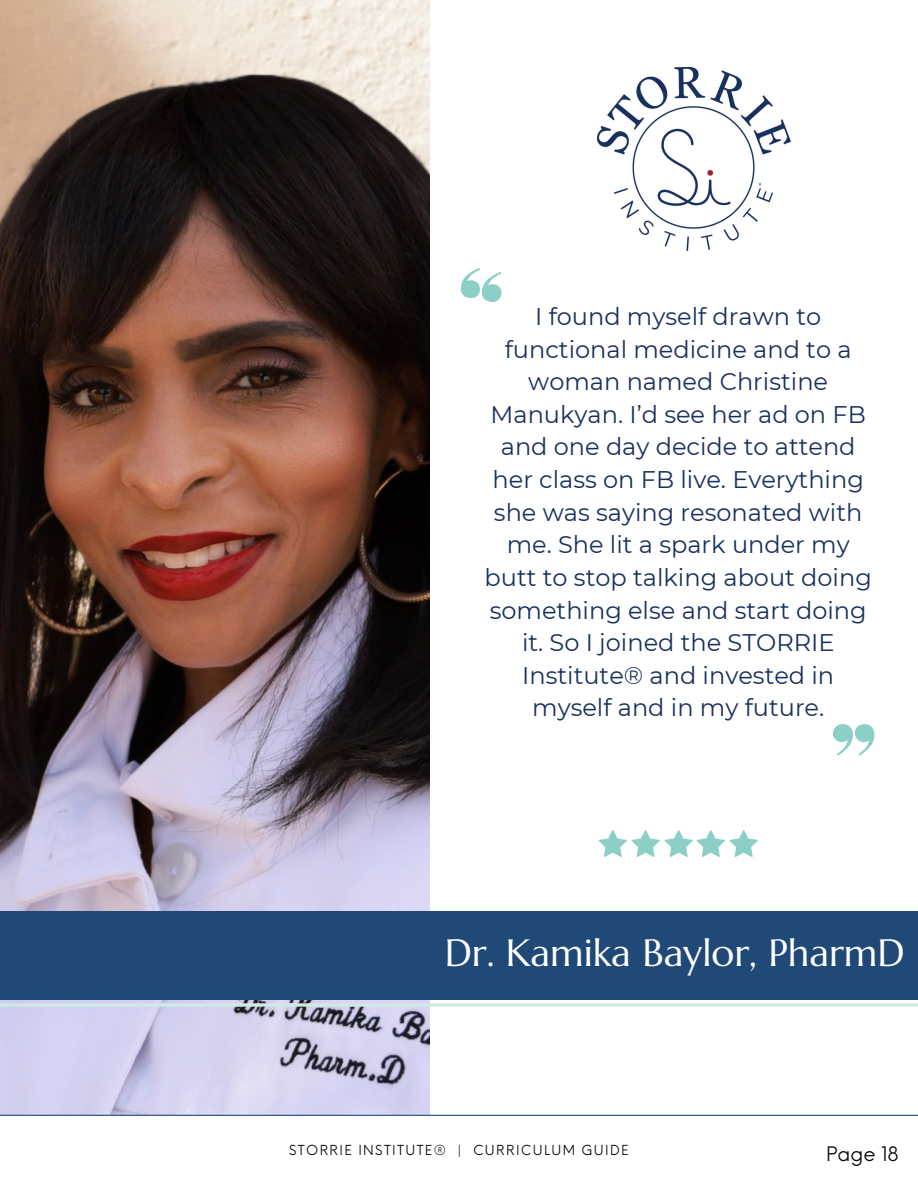
<style>
.page{position:relative;width:918px;height:1188px;background:#fff}
.page>*{position:absolute;margin:0;border:0;box-sizing:border-box;transform-origin:0 0}
.t1{font:37.95px "Marcellus";color:#fff}
.t2{font:24px/32.7px "Montserrat";color:#19315c;text-align:center}
.t3{font:19.5px "Neue Einstellung";color:#000}
.t4{font:13.5px "Neue Einstellung";letter-spacing:.1em;color:#000}
</style>
<div class="page">
<img style="left:0;top:0;width:430px;height:1115px">
<svg style="left:599px;top:830px;width:159px;height:27px"></svg>
<hr style="left:0;top:1115px;width:918px;height:1px;background:#204978">
<svg style="left:0;top:1003px;width:918px;height:4px;background:#d1e8e6"></svg>
<div style="left:0;top:911px;width:918px;height:89px;background:#204978"></div>
<svg style="left:460px;top:268px;width:42px;height:34px"></svg>
<svg style="left:833px;top:724px;width:41px;height:32px"></svg>
<img style="left:598px;top:68px;width:192px;height:182px">
<p class="t2" style="left:485px;top:300px;width:389px">I found myself drawn to functional medicine and to a woman named Christine<br>Manukyan. I’d see her ad on FB and one day decide to attend her class on FB live. Everything she was saying resonated with me. She lit a spark under my butt to stop talking about doing something else and start doing it. So I joined the STORRIE<br>Institute® and invested in myself and in my future.</p>
<h1 class="t1" style="left:445px;top:929px;width:461px">Dr. Kamika Baylor, PharmD</h1>
<p class="t4" style="left:289px;top:1138px;width:341px">STORRIE INSTITUTE® | CURRICULUM GUIDE</p>
<p class="t3" style="left:826px;top:1136px;width:74px">Page 18</p>
</div>
